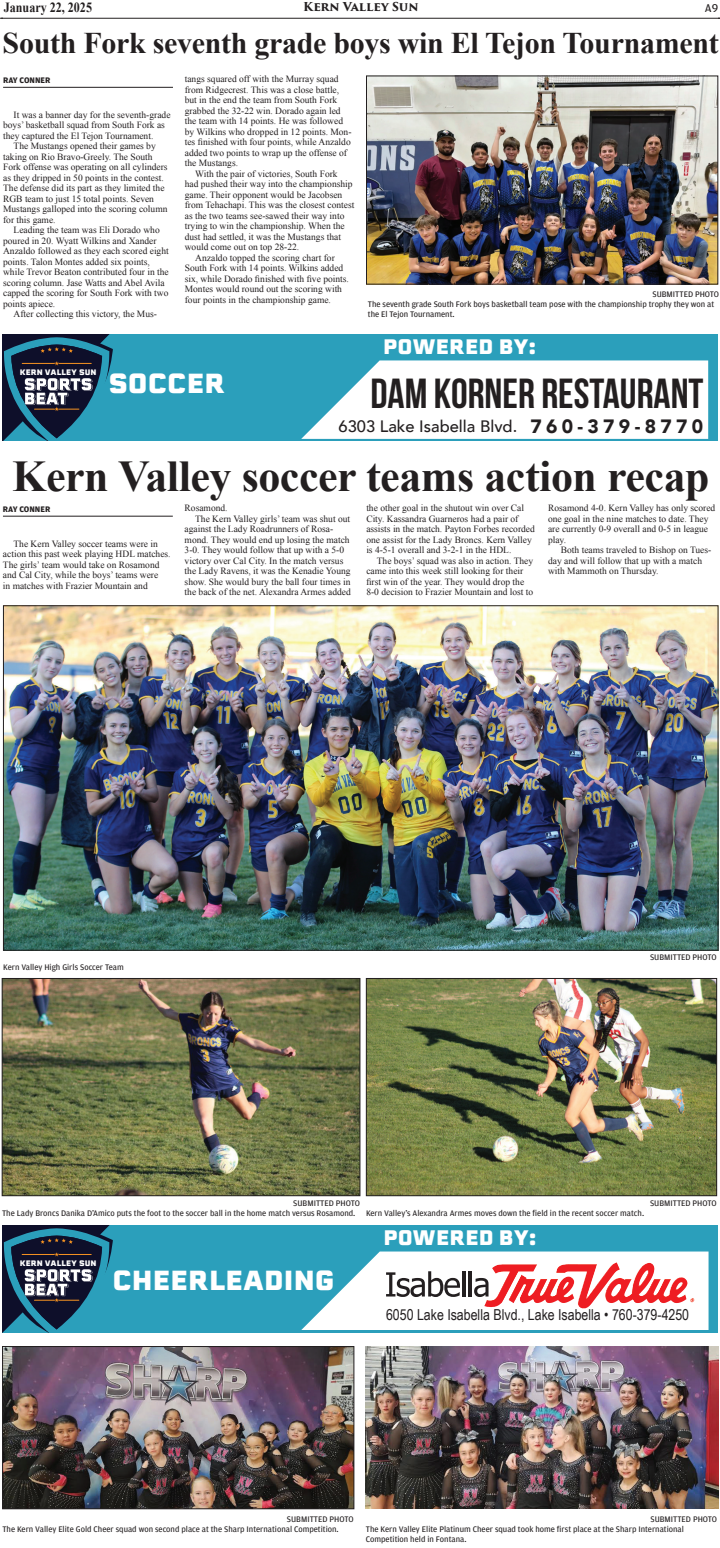
<style>
.page{position:relative;width:720px;height:1548px;background:#fff}
.page>*{position:absolute;margin:0;border:0;box-sizing:border-box;transform-origin:0 0}
.t1{font:700 44px "Times New Roman";letter-spacing:-.01em;color:#231f20}
.t2{font:700 42px "Bebas Neue";color:#231f20}
.t3{font:700 30px "Times New Roman";letter-spacing:-.01em;color:#231f20}
.t4{font:900 27px "Erbaum";color:#fff}
.t5{font:900 20.6px "Erbaum";color:#fff}
.t6{font:900 20.5px "Erbaum";color:#fff}
.t7{font:500 16.5px "Avenir";color:#231f20}
.t8{font:15.1px "Arial Narrow";color:#231f20}
.t9{font:700 14px "Times New Roman";color:#231f20;scale:.86 1}
.t10{font:700 12px "Trajan Pro 3";letter-spacing:-.01em;color:#231f20}
.t11{font:12px "Amplitude";color:#231f20}
.t12{font:9.5px/10.5px "Times New Roman";color:#231f20}
.t13{font:8.6px/10.3px "Amplitude";color:#231f20}
.t14{font:700 8.6px "Amplitude";color:#231f20}
.t15{font:900 7.8px "Erbaum";color:#fff}
.s1{font-weight:900;font-size:19.2px}
</style>
<div class="page">
<hr style="left:0;top:18px;width:720px;height:1px;background:#231f20">
<div style="left:2px;top:1226px;width:716px;height:107px;background:#2b9fbb"></div>
<svg style="left:2px;top:1225px;width:139px;height:107px"></svg>
<svg style="left:301px;top:1252px;width:408px;height:78px;background:#e0d0d4"></svg>
<div style="left:2px;top:335px;width:716px;height:106px;background:#2b9fbb"></div>
<svg style="left:301px;top:360px;width:407px;height:79px"></svg>
<div style="left:381px;top:367px;width:319px;height:66px;background:#fff"></div>
<svg style="left:2px;top:334px;width:139px;height:107px"></svg>
<img style="left:4px;top:1348px;width:348px;height:159px">
<div style="left:2px;top:1346px;width:352px;height:163px;border:1px solid #231f20"></div>
<img style="left:366px;top:1347px;width:352px;height:162px">
<hr style="left:3px;top:87px;width:170px;height:1px;background:#231f20">
<img style="left:368px;top:78px;width:348px;height:204px">
<div style="left:366px;top:76px;width:352px;height:208px;border:1px solid #231f20"></div>
<hr style="left:3px;top:516px;width:170px;height:1px;background:#231f20">
<img style="left:5px;top:607px;width:711px;height:342px">
<img style="left:368px;top:980px;width:347px;height:214px">
<div style="left:366px;top:978px;width:351px;height:218px;border:1px solid #231f20"></div>
<img style="left:4px;top:980px;width:354px;height:214px">
<div style="left:2px;top:978px;width:358px;height:218px;border:1px solid #231f20"></div>
<h3 class="t9" style="left:4px;top:-3px;width:104px">January 22, 2025</h3>
<p class="t10" style="left:303px;top:-2px;width:117px">Kern Valley Sun</p>
<p class="t11" style="left:705px;top:1px;width:15px">A9</p>
<h3 class="t3" style="left:3px;top:22px;width:718px">South Fork seventh grade boys win El Tejon Tournament</h3>
<p class="t14" style="left:3px;top:75px;width:49px">RAY CONNER</p>
<p class="t12" style="left:185px;top:74px;width:168px">tangs squared off with the Murray squad from Ridgecrest. This was a close battle, but in the end the team from South Fork grabbed the 32-22 win. Dorado again led the team with 14 points. He was followed by Wilkins who dropped in 12 points. Mon&shy;tes finished with four points, while Anzaldo added two points to wrap up the offense of the Mustangs.</p>
<p class="t12" style="left:195px;top:168px;width:144px">With the pair of victories, South Fork</p>
<p class="t12" style="left:185px;top:179px;width:169px">had pushed their way into the championship</p>
<p class="t12" style="left:185px;top:189px;width:159px">game. Their opponent would be Jacobsen</p>
<p class="t12" style="left:185px;top:200px;width:171px">from Tehachapi. This was the closest contest</p>
<p class="t12" style="left:185px;top:210px;width:161px">as the two teams see-sawed their way into</p>
<p class="t12" style="left:185px;top:221px;width:161px">trying to win the championship. When the</p>
<p class="t12" style="left:185px;top:231px;width:158px">dust had settled, it was the Mustangs that</p>
<p class="t12" style="left:185px;top:242px;width:116px">would come out on top 28-22.</p>
<p class="t12" style="left:195px;top:252px;width:141px">Anzaldo topped the scoring chart for</p>
<p class="t12" style="left:185px;top:263px;width:160px">South Fork with 14 points. Wilkins added</p>
<p class="t12" style="left:185px;top:273px;width:166px">six, while Dorado finished with five points.</p>
<p class="t12" style="left:185px;top:284px;width:159px">Montes would round out the scoring with</p>
<p class="t12" style="left:185px;top:294px;width:148px">four points in the championship game.</p>
<p class="t12" style="left:14px;top:109px;width:158px">It was a banner day for the seventh-grade</p>
<p class="t12" style="left:3px;top:120px;width:163px">boys’ basketball squad from South Fork as</p>
<p class="t12" style="left:3px;top:130px;width:152px">they captured the El Tejon Tournament.</p>
<p class="t12" style="left:14px;top:141px;width:144px">The Mustangs opened their games by</p>
<p class="t12" style="left:3px;top:151px;width:151px">taking on Rio Bravo-Greely. The South</p>
<p class="t12" style="left:3px;top:162px;width:166px">Fork offense was operating on all cylinders</p>
<p class="t12" style="left:3px;top:172px;width:162px">as they dripped in 50 points in the contest.</p>
<p class="t12" style="left:3px;top:183px;width:163px">The defense did its part as they limited the</p>
<p class="t12" style="left:3px;top:193px;width:152px">RGB team to just 15 total points. Seven</p>
<p class="t12" style="left:3px;top:204px;width:166px">Mustangs galloped into the scoring column</p>
<p class="t12" style="left:3px;top:214px;width:54px">for this game.</p>
<p class="t12" style="left:14px;top:225px;width:148px">Leading the team was Eli Dorado who</p>
<p class="t12" style="left:3px;top:235px;width:155px">poured in 20. Wyatt Wilkins and Xander</p>
<p class="t12" style="left:3px;top:246px;width:167px">Anzaldo followed as they each scored eight</p>
<p class="t12" style="left:3px;top:256px;width:148px">points. Talon Montes added six points,</p>
<p class="t12" style="left:3px;top:267px;width:167px">while Trevor Beaton contributed four in the</p>
<p class="t12" style="left:3px;top:277px;width:163px">scoring column. Jase Watts and Abel Avila</p>
<p class="t12" style="left:3px;top:288px;width:167px">capped the scoring for South Fork with two</p>
<p class="t12" style="left:3px;top:298px;width:54px">points apiece.</p>
<p class="t12" style="left:14px;top:309px;width:145px">After collecting this victory, the Mus-</p>
<p class="t13" style="left:368px;top:289px;width:353px;text-indent:285px">SUBMITTED PHOTO<br>The seventh grade South Fork boys basketball team pose with the championship trophy they won at the El Tejon Tournament.</p>
<p class="t15" style="left:20px;top:366px;width:78px">KERN VALLEY SUN</p>
<h3 class="t4" style="left:108px;top:363px;width:119px">SOCCER</h3>
<h3 class="t6" style="left:383px;top:332px;width:154px">POWERED BY:</h3>
<h2 class="t2" style="left:370px;top:371px;width:335px">DAM KORNER RESTAURANT</h2>
<h3 class="t7" style="left:339px;top:412px;width:366px">6303 Lake Isabella Blvd. <span class="s1">7 6 0 - 3 7 9 - 8 7 7 0</span></h3>
<h1 class="t1" style="left:12px;top:446px;width:699px">Kern Valley soccer teams action recap</h1>
<p class="t14" style="left:3px;top:504px;width:49px">RAY CONNER</p>
<p class="t12" style="left:185px;top:503px;width:45px">Rosamond.</p>
<p class="t12" style="left:195px;top:513px;width:157px">The Kern Valley girls’ team was shut out</p>
<p class="t12" style="left:185px;top:524px;width:150px">against the Lady Roadrunners of Rosa-</p>
<p class="t12" style="left:185px;top:534px;width:167px">mond. They would end up losing the match</p>
<p class="t12" style="left:185px;top:545px;width:161px">3-0. They would follow that up with a 5-0</p>
<p class="t12" style="left:185px;top:555px;width:160px">victory over Cal City. In the match versus</p>
<p class="t12" style="left:185px;top:566px;width:167px">the Lady Ravens, it was the Kenadie Young</p>
<p class="t12" style="left:185px;top:576px;width:167px">show. She would bury the ball four times in</p>
<p class="t12" style="left:185px;top:587px;width:168px">the back of the net. Alexandra Armes added</p>
<p class="t12" style="left:548px;top:503px;width:169px">Rosamond 4-0. Kern Valley has only scored one goal in the nine matches to date. They are currently 0-9 overall and 0-5 in league play.</p>
<p class="t12" style="left:548px;top:545px;width:165px;text-indent:13px">Both teams traveled to Bishop on Tues&shy;day and will follow that up with a match with Mammoth on Thursday.</p>
<p class="t12" style="left:366px;top:503px;width:170px">the other goal in the shutout win over Cal City. Kassandra Guarneros had a pair of assists in the match. Payton Forbes recorded one assist for the Lady Broncs. Kern Valley is 4-5-1 overall and 3-2-1 in the HDL.</p>
<p class="t12" style="left:366px;top:555px;width:169px;text-indent:10px">The boys’ squad was also in action. They came into this week still looking for their first win of the year. They would drop the 8-0 decision to Frazier Mountain and lost to</p>
<p class="t12" style="left:3px;top:538px;width:169px;text-indent:10px">The Kern Valley soccer teams were in action this past week playing HDL matches.<br>The girls’ team would take on Rosamond and Cal City, while the boys’ teams were<br>in matches with Frazier Mountain and</p>
<p class="t13" style="left:3px;top:962px;width:122px">Kern Valley High Girls Soccer Team</p>
<p class="t13" style="left:650px;top:952px;width:68px">SUBMITTED PHOTO</p>
<p class="t13" style="left:2px;top:1198px;width:359px;text-indent:291px">SUBMITTED PHOTO<br>The Lady Broncs Danika D’Amico puts the foot to the soccer ball in the home match versus Rosamond.</p>
<p class="t13" style="left:650px;top:1198px;width:68px">SUBMITTED PHOTO</p>
<p class="t13" style="left:366px;top:1208px;width:280px">Kern Valley’s Alexandra Armes moves down the field in the recent soccer match.</p>
<p class="t15" style="left:20px;top:1257px;width:78px">KERN VALLEY SUN</p>
<h3 class="t4" style="left:112px;top:1261px;width:224px">CHEERLEADING</h3>
<h3 class="t5" style="left:383px;top:1223px;width:154px">POWERED BY:</h3>
<h3 class="t8" style="left:386px;top:1303px;width:305px">6050 Lake Isabella Blvd., Lake Isabella • 760-379-4250</h3>
<p class="t13" style="left:2px;top:1514px;width:353px;text-indent:285px">SUBMITTED PHOTO<br>The Kern Valley Elite Gold Cheer squad won second place at the Sharp International Competition.</p>
<p class="t13" style="left:366px;top:1514px;width:353px;text-indent:285px">SUBMITTED PHOTO<br>The Kern Valley Elite Platinum Cheer squad took home first place at the Sharp International<br>Competition held in Fontana.</p>
</div>
